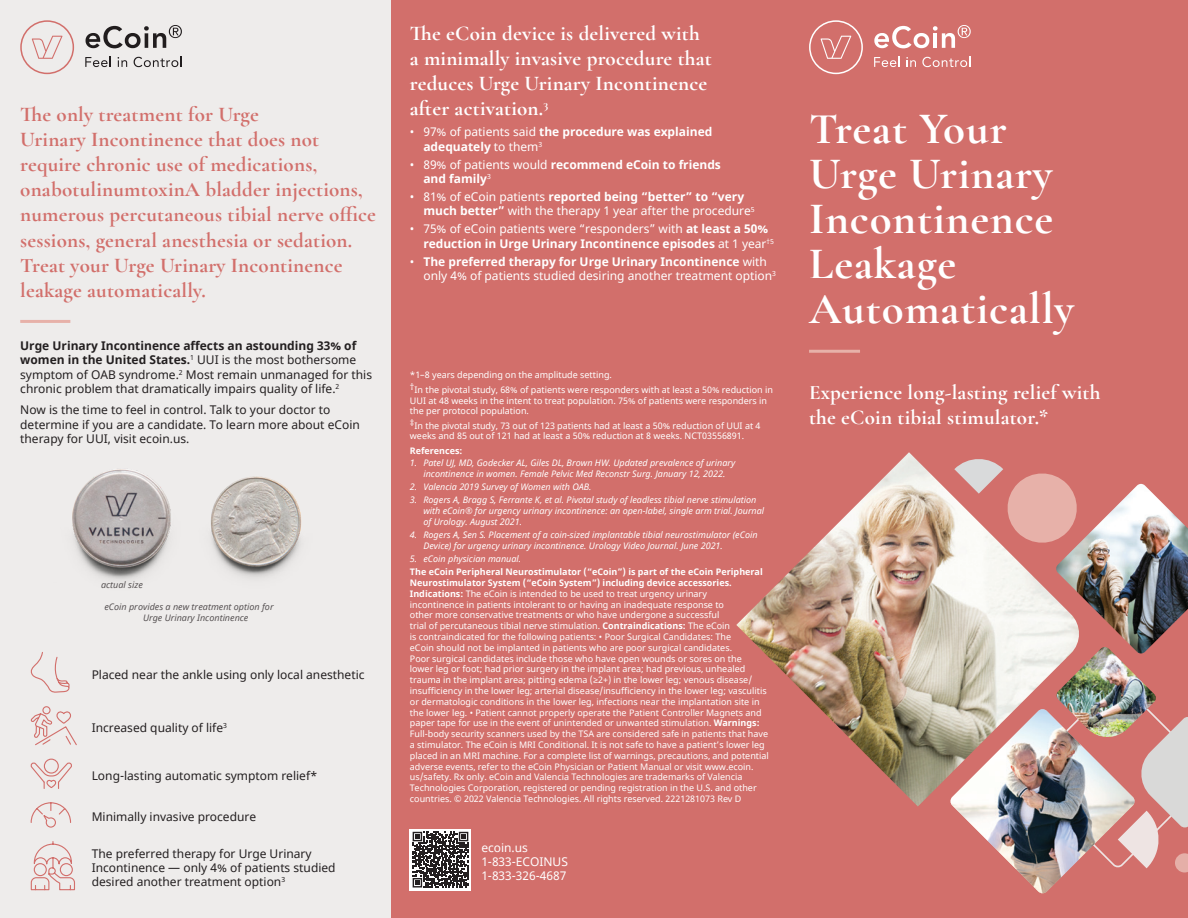
<style>
.page{position:relative;width:1188px;height:918px;background:#fff}
.page>*{position:absolute;margin:0;border:0;box-sizing:border-box;transform-origin:0 0}
.t1{font:700 45px/45px "Cormorant Garamond";letter-spacing:.02em;color:#fff}
.t2{font:700 21px/25.2px "Cormorant Garamond";letter-spacing:.01em;color:#d26f6b}
.t3{font:700 21px/25.2px "Cormorant Garamond";letter-spacing:.01em;color:#fff}
.t4{font:12px/14.4px "Noto Sans";color:#231f20}
.t5{font:12px/14.4px "Noto Sans";color:#fff}
.t6{font:700 12px/14.4px "Noto Sans";color:#fff}
.t7{font:9px/10.8px "Noto Sans";color:#fff}
.t8{font:italic 9px/10.8px "Noto Sans";color:#fff}
.t9{font:italic 9px/10.8px "Noto Sans";color:#565152}
.t10{font:700 9px "Noto Sans";color:#fff}
.s1{font-weight:700}
.s2{font-weight:400}
</style>
<div class="page">
<div style="left:0;top:0;width:392px;height:918px;background:#eeeceb"></div>
<div style="left:392px;top:0;width:796px;height:918px;background:#d26f6b"></div>
<svg style="left:809px;top:20px;width:54px;height:54px"></svg>
<svg style="left:874px;top:25px;width:97px;height:23px"></svg>
<svg style="left:874px;top:56px;width:26px;height:11px"></svg>
<svg style="left:906px;top:57px;width:10px;height:10px"></svg>
<svg style="left:922px;top:56px;width:48px;height:11px"></svg>
<svg style="left:20px;top:20px;width:54px;height:54px"></svg>
<svg style="left:86px;top:25px;width:96px;height:23px"></svg>
<svg style="left:85px;top:56px;width:26px;height:11px"></svg>
<svg style="left:118px;top:57px;width:9px;height:10px"></svg>
<svg style="left:134px;top:56px;width:48px;height:11px"></svg>
<svg style="left:1135px;top:717px;width:53px;height:156px"></svg>
<img style="left:953px;top:746px;width:182px;height:148px">
<img style="left:1082px;top:484px;width:106px;height:163px">
<img style="left:1082px;top:647px;width:74px;height:93px">
<img style="left:736px;top:452px;width:346px;height:354px">
<img style="left:72px;top:469px;width:230px;height:112px">
<svg style="left:30px;top:652px;width:40px;height:41px"></svg>
<div style="left:42px;top:706px;width:9px;height:8px;border:1px solid #d26f6b;border-radius:50%"></div>
<svg style="left:30px;top:710px;width:47px;height:36px"></svg>
<svg style="left:30px;top:758px;width:42px;height:31px"></svg>
<svg style="left:30px;top:802px;width:41px;height:26px"></svg>
<svg style="left:30px;top:841px;width:45px;height:50px"></svg>
<hr style="left:809px;top:350px;width:51px;height:3px;background:#e7b1a9">
<hr style="left:20px;top:320px;width:50px;height:3px;background:#e7b1a9">
<svg style="left:410px;top:829px;width:61px;height:61px"></svg>
<svg style="left:413px;top:832px;width:55px;height:56px;background:#615e5e"></svg>
<p class="t2" style="left:20px;top:101px;width:357px">The only treatment for Urge<br>Urinary Incontinence that does not require chronic use of medications, onabotulinumtoxinA bladder injections, numerous percutaneous tibial nerve office sessions, general anesthesia or sedation.<br>Treat your Urge Urinary Incontinence leakage automatically.</p>
<h3 class="t4" style="left:20px;top:339px;width:353px"><span class="s1">Urge Urinary Incontinence affects an astounding 33% of women in the United States.</span><sup>1</sup> UUI is the most bothersome symptom of OAB syndrome.<sup>2</sup> Most remain unmanaged for this chronic problem that dramatically impairs quality of life.<sup>2</sup></h3>
<h3 class="t4" style="left:20px;top:403px;width:341px">Now is the time to feel in control. Talk to your doctor to determine if you are a candidate. To learn more about eCoin therapy for UUI, visit ecoin.us.</h3>
<p class="t9" style="left:101px;top:579px;width:43px">actual size</p>
<p class="t9" style="left:143px;top:602px;width:132px;text-indent:-39px">eCoin provides a new treatment option for<br>Urge Urinary Incontinence</p>
<h3 class="t4" style="left:92px;top:668px;width:274px">Placed near the ankle using only local anesthetic</h3>
<h3 class="t4" style="left:92px;top:721px;width:137px">Increased quality of life<sup>3</sup></h3>
<h3 class="t4" style="left:92px;top:769px;width:227px">Long-lasting automatic symptom relief*</h3>
<h3 class="t4" style="left:92px;top:810px;width:166px">Minimally invasive procedure</h3>
<h3 class="t4" style="left:92px;top:847px;width:245px">The preferred therapy for Urge Urinary<br>Incontinence — only 4% of patients studied desired another treatment option<sup>3</sup></h3>
<h2 class="t3" style="left:410px;top:20px;width:304px">The eCoin device is delivered with a minimally invasive procedure that reduces Urge Urinary Incontinence after activation.<sup>3</sup></h2>
<h3 class="t6" style="left:423px;top:125px;width:290px;text-indent:-14px"><span class="s2">• 97% of patients said</span> the procedure was explained adequately <span class="s2">to them</span><sup>3</sup></h3>
<h3 class="t6" style="left:423px;top:158px;width:299px;text-indent:-14px"><span class="s2">• 89% of patients would</span> recommend eCoin to friends and family<sup>3</sup></h3>
<h3 class="t5" style="left:423px;top:190px;width:333px;text-indent:-14px">• 81% of eCoin patients <span class="s1">reported being “better” to “very much better”</span> with the therapy 1 year after the procedure<sup>5</sup></h3>
<h3 class="t6" style="left:423px;top:222px;width:352px;text-indent:-14px"><span class="s2">• 75% of eCoin patients were “responders” with</span> at least a 50% reduction in Urge Urinary Incontinence episodes <span class="s2">at 1 year</span><sup>†5</sup></h3>
<h3 class="t5" style="left:423px;top:255px;width:354px;text-indent:-14px">• <span class="s1">The preferred therapy for Urge Urinary Incontinence</span> with only 4% of patients studied desiring another treatment option<sup>3</sup></h3>
<p class="t7" style="left:410px;top:368px;width:364px;line-height:14.2px">*1–8 years depending on the amplitude setting.<br>†In the pivotal study, 68% of patients were responders with at least a 50% reduction in</p>
<p class="t7" style="left:410px;top:395px;width:359px">UUI at 48 weeks in the intent to treat population. 75% of patients were responders in the per protocol population.</p>
<p class="t7" style="left:410px;top:420px;width:352px">‡In the pivotal study, 73 out of 123 patients had at least a 50% reduction of UUI at 4 weeks and 85 out of 121 had at least a 50% reduction at 8 weeks. NCT03556891.</p>
<p class="t10" style="left:410px;top:444px;width:54px">References:</p>
<p class="t8" style="left:410px;top:457px;width:327px;text-align:center">1. Patel UJ, MD, Godecker AL, Giles DL, Brown HW. Updated prevalence of urinary incontinence in women. Female Pelvic Med Reconstr Surg. January 12, 2022.</p>
<p class="t8" style="left:410px;top:481px;width:183px">2. Valencia 2019 Survey of Women with OAB.</p>
<p class="t8" style="left:423px;top:494px;width:342px;text-indent:-14px">3. Rogers A, Bragg S, Ferrante K, et al. Pivotal study of leadless tibial nerve stimulation with eCoin® for urgency urinary incontinence: an open-label, single arm trial. Journal of Urology. August 2021.</p>
<p class="t8" style="left:423px;top:529px;width:336px;text-indent:-14px">4. Rogers A, Sen S. Placement of a coin-sized implantable tibial neurostimulator (eCoin<br>Device) for urgency urinary incontinence. Urology Video Journal. June 2021.</p>
<p class="t8" style="left:410px;top:553px;width:113px">5. eCoin physician manual.</p>
<p class="t7" style="left:410px;top:567px;width:360px"><span class="s1">The eCoin Peripheral Neurostimulator (“eCoin”) is part of the eCoin Peripheral Neurostimulator System (“eCoin System”) including device accessories.<br>Indications:</span> The eCoin is intended to be used to treat urgency urinary<br>incontinence in patients intolerant to or having an inadequate response to<br>other more conservative treatments or who have undergone a successful<br>trial of percutaneous tibial nerve stimulation. <span class="s1">Contraindications:</span> The eCoin<br>is contraindicated for the following patients: • Poor Surgical Candidates: The<br>eCoin should not be implanted in patients who are poor surgical candidates.<br>Poor surgical candidates include those who have open wounds or sores on the<br>lower leg or foot; had prior surgery in the implant area; had previous, unhealed trauma in the implant area; pitting edema (≥2+) in the lower leg; venous disease/ insufficiency in the lower leg; arterial disease/insufficiency in the lower leg; vasculitis or dermatologic conditions in the lower leg, infections near the implantation site in the lower leg. • Patient cannot properly operate the Patient Controller Magnets and paper tape for use in the event of unintended or unwanted stimulation. <span class="s1">Warnings:<br></span>Full-body security scanners used by the TSA are considered safe in patients that have a stimulator. The eCoin is MRI Conditional. It is not safe to have a patient’s lower leg placed in an MRI machine. For a complete list of warnings, precautions, and potential adverse events, refer to the eCoin Physician or Patient Manual or visit www.ecoin. us/safety. Rx only. eCoin and Valencia Technologies are trademarks of Valencia Technologies Corporation, registered or pending registration in the U.S. and other countries. © 2022 Valencia Technologies. All rights reserved. 2221281073 Rev D</p>
<h3 class="t5" style="left:481px;top:841px;width:88px">ecoin.us<br>1-833-ECOINUS<br>1-833-326-4687</h3>
<h1 class="t1" style="left:809px;top:106px;width:267px">Treat Your<br>Urge Urinary<br>Incontinence<br>Leakage<br>Automatically</h1>
<h2 class="t3" style="left:809px;top:380px;width:293px">Experience long-lasting relief with the eCoin tibial stimulator.*</h2>
</div>
